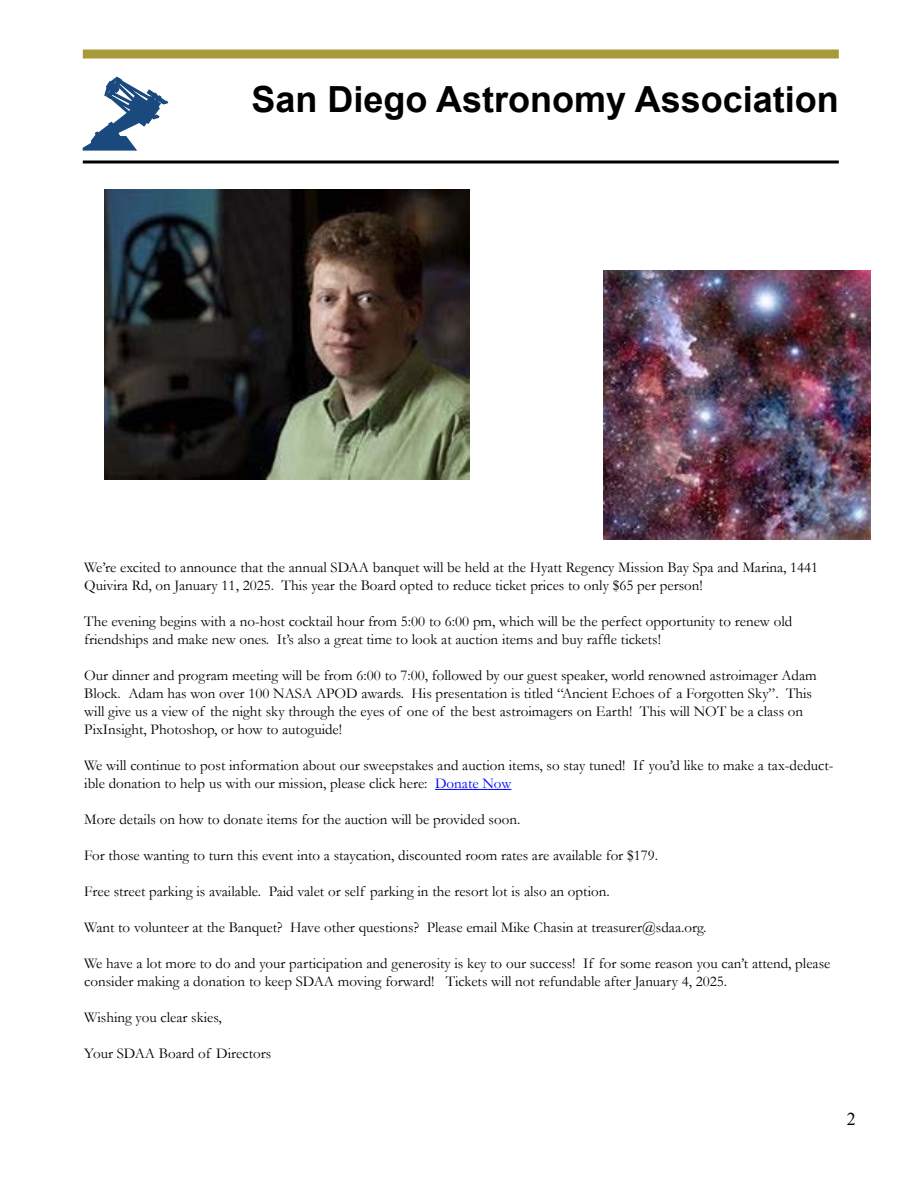
<style>
.page{position:relative;width:918px;height:1188px;background:#fff}
.page>*{position:absolute;margin:0;border:0;box-sizing:border-box;transform-origin:0 0}
.t1{font:700 36px "Arial";color:#000}
.t2{font:18px "Times New Roman";color:#000}
.t3{font:15px/18px "Garamond";color:#000}
.s1{color:#00f}
</style>
<div class="page">
<div style="left:83px;top:50px;width:756px;height:8px;background:#a89a38"></div>
<svg style="left:83px;top:160px;width:756px;height:4px"></svg>
<svg style="left:83px;top:77px;width:85px;height:73px"></svg>
<hr style="left:435px;top:789px;width:76px;height:1px;background:#00f">
<img style="left:105px;top:189px;width:364px;height:291px">
<img style="left:604px;top:270px;width:267px;height:270px">
<h1 class="t1" style="left:251px;top:74px;width:589px">San Diego Astronomy Association</h1>
<p class="t3" style="left:84px;top:558px;width:736px">We’re excited to announce that the annual SDAA banquet will be held at the Hyatt Regency Mission Bay Spa and Marina, 1441<br>Quivira Rd, on January 11, 2025. This year the Board opted to reduce ticket prices to only $65 per person!</p>
<p class="t3" style="left:84px;top:612px;width:710px">The evening begins with a no-host cocktail hour from 5:00 to 6:00 pm, which will be the perfect opportunity to renew old friendships and make new ones. It’s also a great time to look at auction items and buy raffle tickets!</p>
<p class="t3" style="left:84px;top:666px;width:734px">Our dinner and program meeting will be from 6:00 to 7:00, followed by our guest speaker, world renowned astroimager Adam Block. Adam has won over 100 NASA APOD awards. His presentation is titled “Ancient Echoes of a Forgotten Sky”. This will give us a view of the night sky through the eyes of one of the best astroimagers on Earth! This will NOT be a class on PixInsight, Photoshop, or how to autoguide!</p>
<p class="t3" style="left:84px;top:756px;width:751px">We will continue to post information about our sweepstakes and auction items, so stay tuned! If you’d like to make a tax-deduct&shy;ible donation to help us with our mission, please click here: <span class="s1">Donate Now</span></p>
<p class="t3" style="left:84px;top:810px;width:438px">More details on how to donate items for the auction will be provided soon.</p>
<p class="t3" style="left:84px;top:846px;width:575px">For those wanting to turn this event into a staycation, discounted room rates are available for $179.</p>
<p class="t3" style="left:84px;top:882px;width:527px">Free street parking is available. Paid valet or self parking in the resort lot is also an option.</p>
<p class="t3" style="left:84px;top:918px;width:624px">Want to volunteer at the Banquet? Have other questions? Please email Mike Chasin at treasurer@sdaa.org.</p>
<p class="t3" style="left:84px;top:954px;width:748px">We have a lot more to do and your participation and generosity is key to our success! If for some reason you can’t attend, please consider making a donation to keep SDAA moving forward! Tickets will not refundable after January 4, 2025.</p>
<p class="t3" style="left:84px;top:1008px;width:139px">Wishing you clear skies,</p>
<p class="t3" style="left:84px;top:1044px;width:189px">Your SDAA Board of Directors</p>
<p class="t2" style="left:847px;top:1107px;width:10px">2</p>
</div>
